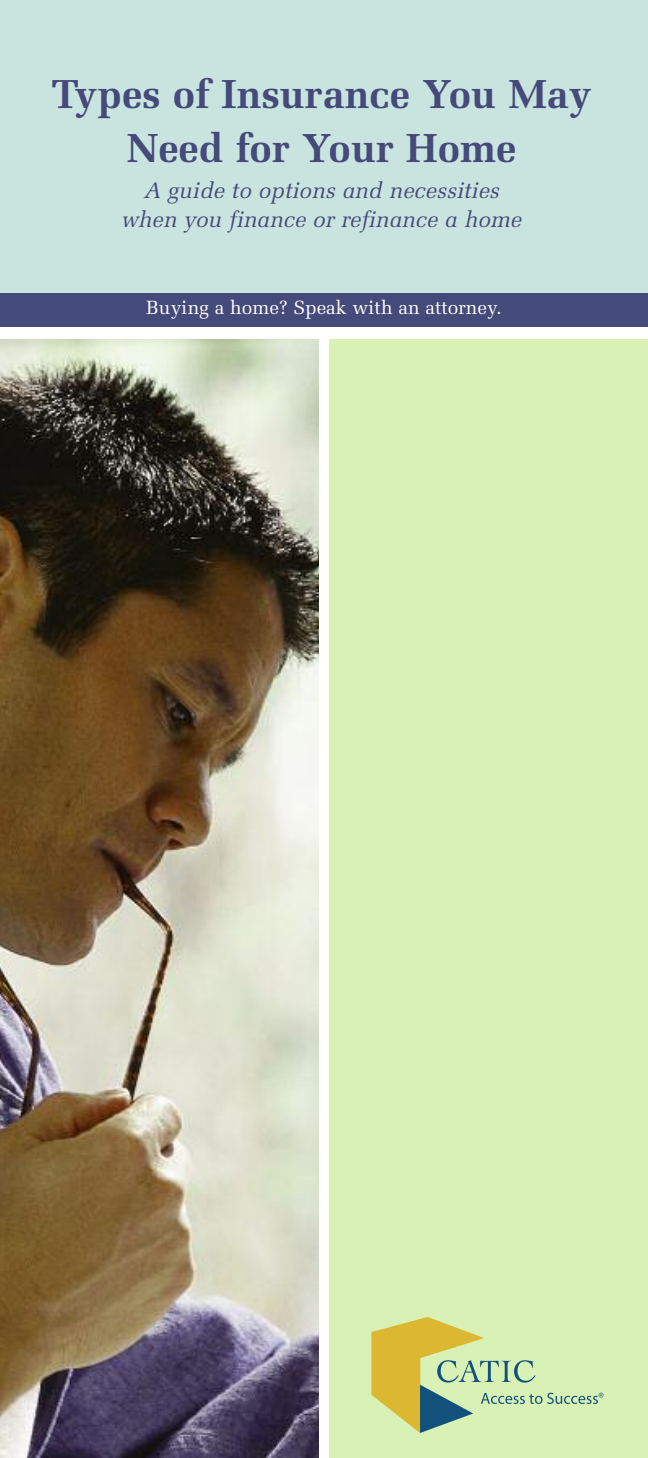
<style>
.page{position:relative;width:648px;height:1458px;background:#fff}
.page>*{position:absolute;margin:0;border:0;box-sizing:border-box;transform-origin:0 0}
.t1{font:700 40.5px/54px "Melior";color:#444a79;text-align:center}
.t2{font:italic 22.5px/29.2px "Melior";color:#444a79;text-align:center}
.t3{font:19.12px "Melior";color:#fff}
.t4{font:10.8px "Myriad";color:#11517c}
</style>
<div class="page">
<div style="left:329px;top:339px;width:319px;height:1119px;background:#d8f1b5"></div>
<div style="left:0;top:0;width:648px;height:294px;background:#c9e4df"></div>
<div style="left:0;top:293px;width:648px;height:34px;background:#444a79"></div>
<img style="left:0;top:339px;width:319px;height:1119px">
<svg style="left:371px;top:1317px;width:227px;height:116px"></svg>
<h1 class="t1" style="left:52px;top:67px;width:541px">Types of Insurance You May<br>Need for Your Home</h1>
<p class="t2" style="left:121px;top:175px;width:402px">A guide to options and necessities when you finance or refinance a home</p>
<p class="t3" style="left:146px;top:296px;width:357px">Buying a home? Speak with an attorney.</p>
<p class="t4" style="left:598px;top:1392px;width:7px">®</p>
</div>
